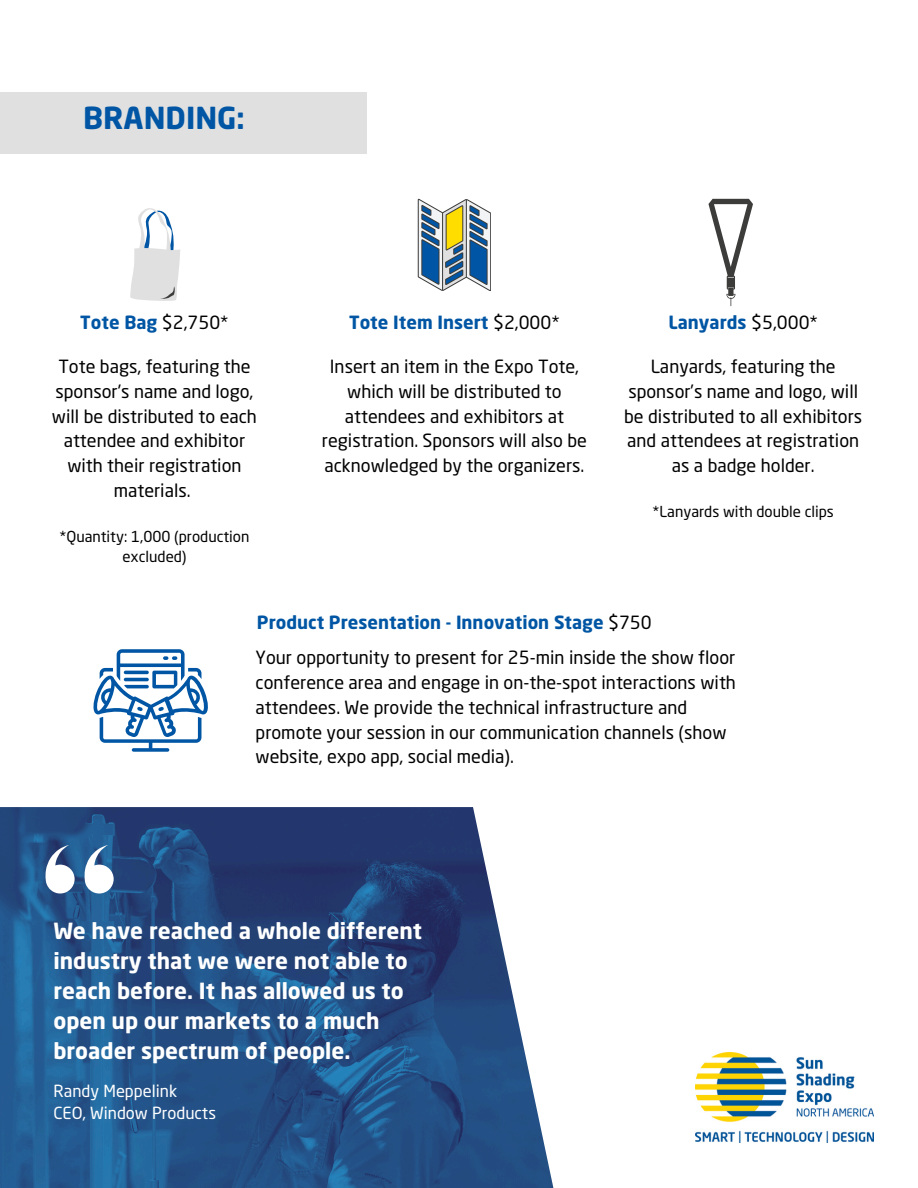
<style>
.page{position:relative;width:918px;height:1188px;background:#fff}
.page>*{position:absolute;margin:0;border:0;box-sizing:border-box;transform-origin:0 0}
.t1{font:700 30px "Neo Sans Std";color:#0056a4}
.t2{font:700 24px "Neo Sans Std";color:#0056a4}
.t3{font:700 22.05px/29.8px "Neo Sans Std";color:#fff}
.t4{font:18px/24.8px "Neo Sans Std";color:#000;text-align:center}
.t5{font:700 18px "Neo Sans Std";color:#0056a4}
.t6{font:16.5px/22.6px "Neo Sans Std";color:#fff}
.t7{font:15px/20.2px "Neo Sans Std";color:#000;text-align:center}
.s1{font-weight:400;color:#000}
</style>
<div class="page">
<img style="left:0;top:807px;width:554px;height:381px">
<svg style="left:45px;top:845px;width:30px;height:48px"></svg>
<svg style="left:84px;top:845px;width:30px;height:48px"></svg>
<svg style="left:130px;top:208px;width:50px;height:93px"></svg>
<svg style="left:418px;top:199px;width:73px;height:92px"></svg>
<svg style="left:708px;top:199px;width:45px;height:107px"></svg>
<svg style="left:93px;top:649px;width:115px;height:103px"></svg>
<div style="left:0;top:92px;width:367px;height:62px;background:#e0e0e0"></div>
<img style="left:696px;top:1053px;width:177px;height:90px">
<h4 class="t1" style="left:83px;top:106px;width:163px">BRANDING:</h4>
<h4 class="t2" style="left:87px;top:108px;width:131px">BRANDING:</h4>
<p class="t5" style="left:80px;top:315px;width:150px">Tote Bag <span class="s1">$2,750*</span></p>
<h4 class="t4" style="left:52px;top:356px;width:207px">Tote bags, featuring the sponsor's name and logo, will be distributed to each attendee and exhibitor with their registration materials.</h4>
<h4 class="t7" style="left:59px;top:528px;width:192px">*Quantity: 1,000 (production excluded)</h4>
<p class="t5" style="left:349px;top:315px;width:212px">Tote Item Insert <span class="s1">$2,000*</span></p>
<p class="t4" style="left:322px;top:356px;width:267px">Insert an item in the Expo Tote, which will be distributed to attendees and exhibitors at registration. Sponsors will also be acknowledged by the organizers.</p>
<h4 class="t5" style="left:668px;top:315px;width:151px">Lanyards <span class="s1">$5,000*</span></h4>
<p class="t4" style="left:624px;top:356px;width:240px">Lanyards, featuring the sponsor’s name and logo, will be distributed to all exhibitors and attendees at registration as a badge holder.</p>
<h4 class="t7" style="left:653px;top:503px;width:183px">*Lanyards with double clips</h4>
<h4 class="t5" style="left:257px;top:615px;width:396px">Product Presentation - Innovation Stage <span class="s1">$750</span></h4>
<p class="t4" style="left:256px;top:647px;width:482px;text-align:left">Your opportunity to present for 25-min inside the show floor conference area and engage in on-the-spot interactions with attendees. We provide the technical infrastructure and promote your session in our communication channels (show website, expo app, social media).</p>
<h1 class="t3" style="left:53px;top:918px;width:370px">We have reached a whole different industry that we were not able to reach before. It has allowed us to open up our markets to a much broader spectrum of people.</h1>
<h2 class="t6" style="left:54px;top:1081px;width:164px">Randy Meppelink<br>CEO, Window Products</h2>
</div>
